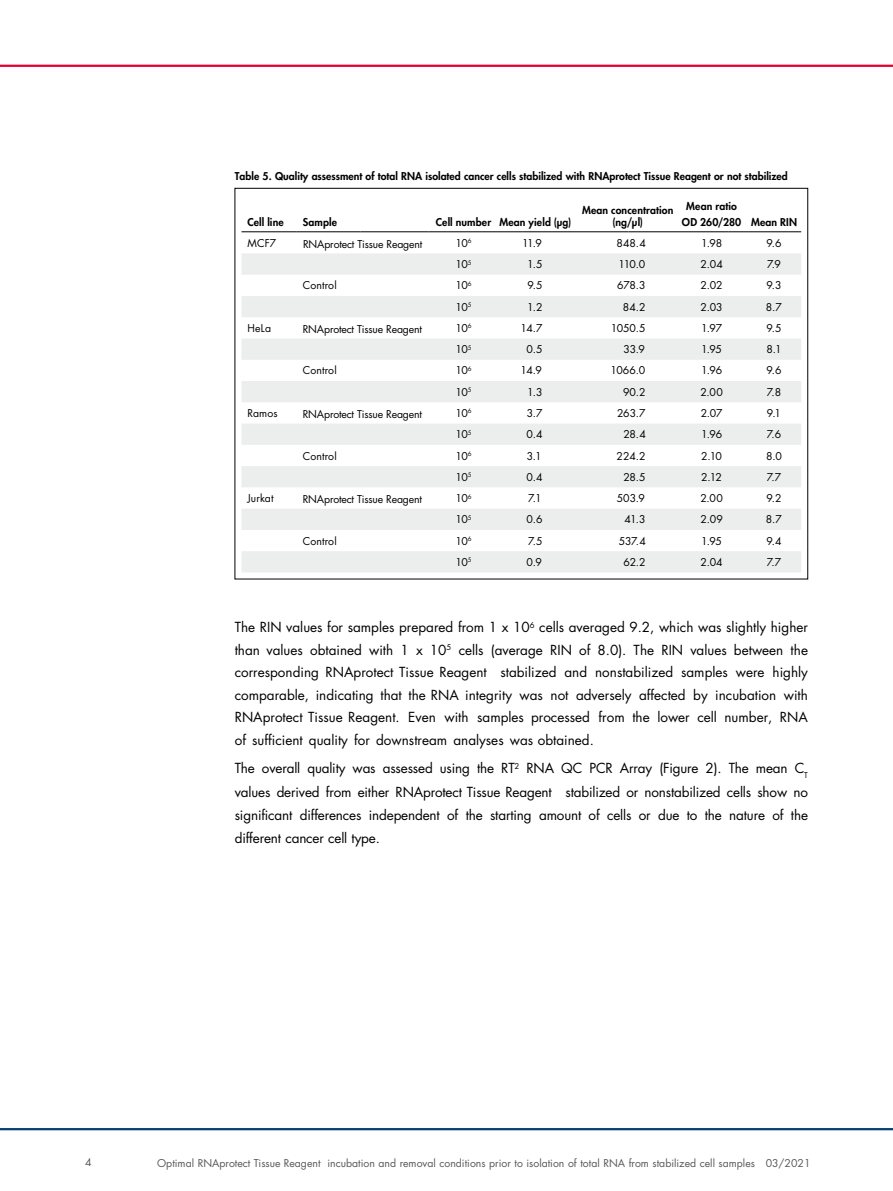
<style>
.page{position:relative;width:893px;height:1191px;background:#fff}
.page>*{position:absolute;margin:0;border:0;box-sizing:border-box;transform-origin:0 0}
.t1{font:13.5px/22.5px "Futura Std";letter-spacing:-.01em;color:#000}
.t2{font:10.5px "Futura Std";letter-spacing:-.015em;color:#000}
.t3{font:800 10.5px/12px "Futura Std";color:#000;text-align:center}
.t4{font:10.5px "Futura Std";color:#58585a}
.t5{font:10.5px "Futura Std";letter-spacing:.01em;color:#000}
</style>
<div class="page">
<hr style="left:0;top:65px;width:893px;height:2px;background:#e20030">
<hr style="left:0;top:1128px;width:893px;height:2px;background:#004178">
<svg style="left:242px;top:253px;width:559px;height:319px;fill:#eceded"></svg>
<hr style="left:241px;top:231px;width:56px;height:1px;background:#000">
<hr style="left:297px;top:231px;width:64px;height:1px;background:#000">
<hr style="left:361px;top:231px;width:68px;height:1px;background:#000">
<hr style="left:429px;top:231px;width:93px;height:1px;background:#000">
<hr style="left:522px;top:231px;width:106px;height:1px;background:#000">
<hr style="left:628px;top:231px;width:101px;height:1px;background:#000">
<hr style="left:729px;top:231px;width:72px;height:1px;background:#000">
<p class="t3" style="left:235px;top:170px;width:554px">Table 5. Quality assessment of total RNA isolated cancer cells stabilized with RNAprotect Tissue Reagent or not stabilized</p>
<p class="t3" style="left:247px;top:216px;width:38px">Cell line</p>
<p class="t3" style="left:303px;top:216px;width:36px">Sample</p>
<p class="t3" style="left:436px;top:216px;width:137px">Cell number Mean yield (µg)</p>
<p class="t3" style="left:582px;top:204px;width:93px">Mean concentration (ng/µl)</p>
<p class="t3" style="left:682px;top:197px;width:117px;line-height:16.2px;text-align:left;text-indent:4px">Mean ratio<br>OD 260/280 Mean RIN</p>
<p class="t2" style="left:247px;top:236px;width:30px">MCF7</p>
<p class="t2" style="left:303px;top:237px;width:121px">RNAprotect Tissue Reagent</p>
<p class="t2" style="left:455px;top:236px;width:18px">10<sup>6</sup></p>
<p class="t2" style="left:522px;top:236px;width:21px">11.9</p>
<p class="t2" style="left:617px;top:236px;width:31px">848.4</p>
<p class="t2" style="left:701px;top:236px;width:23px">1.98</p>
<p class="t2" style="left:766px;top:236px;width:17px">9.6</p>
<p class="t2" style="left:455px;top:257px;width:18px">10<sup>5</sup></p>
<p class="t2" style="left:527px;top:257px;width:17px">1.5</p>
<p class="t2" style="left:619px;top:257px;width:28px">110.0</p>
<p class="t2" style="left:700px;top:257px;width:24px">2.04</p>
<p class="t2" style="left:767px;top:257px;width:15px">7.9</p>
<p class="t5" style="left:303px;top:279px;width:35px">Control</p>
<p class="t2" style="left:455px;top:279px;width:18px">10<sup>6</sup></p>
<p class="t2" style="left:527px;top:279px;width:17px">9.5</p>
<p class="t2" style="left:617px;top:279px;width:30px">678.3</p>
<p class="t2" style="left:700px;top:279px;width:24px">2.02</p>
<p class="t2" style="left:766px;top:279px;width:17px">9.3</p>
<p class="t2" style="left:455px;top:300px;width:18px">10<sup>5</sup></p>
<p class="t2" style="left:527px;top:300px;width:17px">1.2</p>
<p class="t2" style="left:623px;top:300px;width:24px">84.2</p>
<p class="t2" style="left:700px;top:300px;width:24px">2.03</p>
<p class="t2" style="left:766px;top:300px;width:18px">8.7</p>
<p class="t2" style="left:247px;top:321px;width:25px">HeLa</p>
<p class="t2" style="left:303px;top:322px;width:121px">RNAprotect Tissue Reagent</p>
<p class="t2" style="left:455px;top:321px;width:18px">10<sup>6</sup></p>
<p class="t2" style="left:521px;top:321px;width:24px">14.7</p>
<p class="t2" style="left:611px;top:321px;width:36px">1050.5</p>
<p class="t2" style="left:701px;top:321px;width:23px">1.97</p>
<p class="t2" style="left:766px;top:321px;width:17px">9.5</p>
<p class="t2" style="left:455px;top:342px;width:18px">10<sup>5</sup></p>
<p class="t2" style="left:527px;top:342px;width:18px">0.5</p>
<p class="t2" style="left:623px;top:342px;width:23px">33.9</p>
<p class="t2" style="left:701px;top:342px;width:22px">1.95</p>
<p class="t2" style="left:766px;top:342px;width:17px">8.1</p>
<p class="t5" style="left:303px;top:364px;width:35px">Control</p>
<p class="t2" style="left:455px;top:364px;width:18px">10<sup>6</sup></p>
<p class="t2" style="left:521px;top:364px;width:23px">14.9</p>
<p class="t2" style="left:610px;top:364px;width:36px">1066.0</p>
<p class="t2" style="left:701px;top:364px;width:23px">1.96</p>
<p class="t2" style="left:766px;top:364px;width:17px">9.6</p>
<p class="t2" style="left:455px;top:385px;width:18px">10<sup>5</sup></p>
<p class="t2" style="left:527px;top:385px;width:17px">1.3</p>
<p class="t2" style="left:623px;top:385px;width:24px">90.2</p>
<p class="t2" style="left:700px;top:385px;width:24px">2.00</p>
<p class="t2" style="left:767px;top:385px;width:16px">7.8</p>
<p class="t2" style="left:247px;top:406px;width:32px">Ramos</p>
<p class="t2" style="left:303px;top:407px;width:121px">RNAprotect Tissue Reagent</p>
<p class="t2" style="left:455px;top:406px;width:18px">10<sup>6</sup></p>
<p class="t2" style="left:527px;top:406px;width:18px">3.7</p>
<p class="t2" style="left:617px;top:406px;width:30px">263.7</p>
<p class="t2" style="left:701px;top:406px;width:23px">2.07</p>
<p class="t2" style="left:767px;top:406px;width:16px">9.1</p>
<p class="t2" style="left:455px;top:428px;width:18px">10<sup>5</sup></p>
<p class="t2" style="left:527px;top:428px;width:18px">0.4</p>
<p class="t2" style="left:623px;top:428px;width:24px">28.4</p>
<p class="t2" style="left:701px;top:428px;width:23px">1.96</p>
<p class="t2" style="left:767px;top:428px;width:16px">7.6</p>
<p class="t5" style="left:303px;top:449px;width:35px">Control</p>
<p class="t2" style="left:455px;top:449px;width:18px">10<sup>6</sup></p>
<p class="t2" style="left:527px;top:449px;width:16px">3.1</p>
<p class="t2" style="left:617px;top:449px;width:31px">224.2</p>
<p class="t2" style="left:701px;top:449px;width:22px">2.10</p>
<p class="t2" style="left:766px;top:449px;width:17px">8.0</p>
<p class="t2" style="left:455px;top:470px;width:18px">10<sup>5</sup></p>
<p class="t2" style="left:527px;top:470px;width:18px">0.4</p>
<p class="t2" style="left:623px;top:470px;width:24px">28.5</p>
<p class="t2" style="left:701px;top:470px;width:22px">2.12</p>
<p class="t2" style="left:767px;top:470px;width:16px">7.7</p>
<p class="t2" style="left:247px;top:491px;width:28px">Jurkat</p>
<p class="t2" style="left:303px;top:492px;width:121px">RNAprotect Tissue Reagent</p>
<p class="t2" style="left:455px;top:491px;width:18px">10<sup>6</sup></p>
<p class="t2" style="left:528px;top:491px;width:15px">7.1</p>
<p class="t2" style="left:617px;top:491px;width:30px">503.9</p>
<p class="t2" style="left:700px;top:491px;width:24px">2.00</p>
<p class="t2" style="left:766px;top:491px;width:17px">9.2</p>
<p class="t2" style="left:455px;top:513px;width:18px">10<sup>5</sup></p>
<p class="t2" style="left:527px;top:513px;width:17px">0.6</p>
<p class="t2" style="left:625px;top:513px;width:22px">41.3</p>
<p class="t2" style="left:700px;top:513px;width:24px">2.09</p>
<p class="t2" style="left:766px;top:513px;width:18px">8.7</p>
<p class="t5" style="left:303px;top:534px;width:35px">Control</p>
<p class="t2" style="left:455px;top:534px;width:18px">10<sup>6</sup></p>
<p class="t2" style="left:528px;top:534px;width:16px">7.5</p>
<p class="t2" style="left:619px;top:534px;width:29px">537.4</p>
<p class="t2" style="left:701px;top:534px;width:22px">1.95</p>
<p class="t2" style="left:766px;top:534px;width:17px">9.4</p>
<p class="t2" style="left:455px;top:555px;width:18px">10<sup>5</sup></p>
<p class="t2" style="left:527px;top:555px;width:17px">0.9</p>
<p class="t2" style="left:623px;top:555px;width:24px">62.2</p>
<p class="t2" style="left:700px;top:555px;width:24px">2.04</p>
<p class="t2" style="left:767px;top:555px;width:16px">7.7</p>
<p class="t1" style="left:235px;top:616px;width:575px;text-align:justify">The RIN values for samples prepared from 1 x 10<sup>6</sup> cells averaged 9.2, which was slightly higher than values obtained with 1 x 10<sup>5</sup> cells (average RIN of 8.0). The RIN values between the corresponding RNAprotect Tissue Reagent stabilized and nonstabilized samples were highly comparable, indicating that the RNA integrity was not adversely affected by incubation with RNAprotect Tissue Reagent. Even with samples processed from the lower cell number, RNA of sufficient quality for downstream analyses was obtained.</p>
<p class="t1" style="left:235px;top:756px;width:575px;line-height:24.3px">The overall quality was assessed using the RT<sup>2</sup> RNA QC PCR Array (Figure 2). The mean C<sub>T </sub>values derived from either RNAprotect Tissue Reagent stabilized or nonstabilized cells show no</p>
<p class="t1" style="left:235px;top:804px;width:575px;line-height:23px">significant differences independent of the starting amount of cells or due to the nature of the different cancer cell type.</p>
<p class="t4" style="left:85px;top:1155px;width:8px">4</p>
<p class="t4" style="left:157px;top:1156px;width:655px">Optimal RNAprotect Tissue Reagent incubation and removal conditions prior to isolation of total RNA from stabilized cell samples 03/2021</p>
</div>
